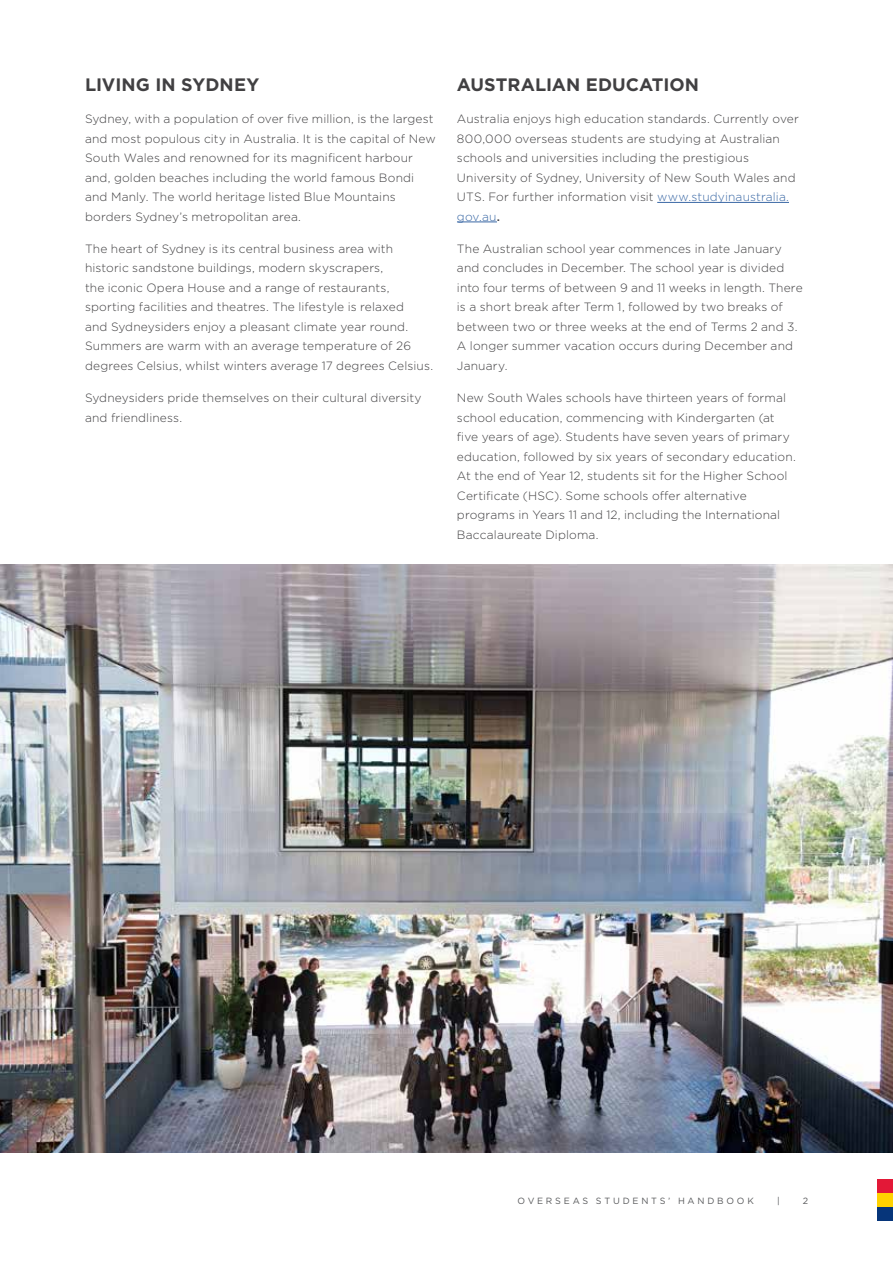
<style>
.page{position:relative;width:893px;height:1263px;background:#fff}
.page>*{position:absolute;margin:0;border:0;box-sizing:border-box;transform-origin:0 0}
.t1{font:700 18px "Gotham";color:#414042}
.t2{font:300 12px/19.5px "Gotham";letter-spacing:.01em;color:#414042}
.t3{font:9px "Gotham";letter-spacing:.305em;color:#58595b}
.s1{color:#3a68a5}
.s2{font-weight:500}
</style>
<div class="page">
<hr style="left:657px;top:202px;width:132px;height:1px;background:#3a68a5">
<hr style="left:457px;top:222px;width:40px;height:1px;background:#3a68a5">
<img style="left:0;top:564px;width:893px;height:588px">
<div style="left:878px;top:1179px;width:15px;height:14px;background:#e31837"></div>
<div style="left:878px;top:1193px;width:15px;height:14px;background:#ffd200"></div>
<div style="left:878px;top:1207px;width:15px;height:14px;background:#06357a"></div>
<h1 class="t1" style="left:85px;top:73px;width:176px">LIVING IN SYDNEY</h1>
<p class="t2" style="left:85px;top:109px;width:352px">Sydney, with a population of over five million, is the largest and most populous city in Australia. It is the capital of New South Wales and renowned for its magnificent harbour and, golden beaches including the world famous Bondi and Manly. The world heritage listed Blue Mountains borders Sydney’s metropolitan area.</p>
<p class="t2" style="left:85px;top:239px;width:350px">The heart of Sydney is its central business area with historic sandstone buildings, modern skyscrapers,<br>the iconic Opera House and a range of restaurants, sporting facilities and theatres. The lifestyle is relaxed<br>and Sydneysiders enjoy a pleasant climate year round.<br>Summers are warm with an average temperature of 26 degrees Celsius, whilst winters average 17 degrees Celsius.</p>
<p class="t2" style="left:85px;top:388px;width:338px">Sydneysiders pride themselves on their cultural diversity and friendliness.</p>
<h1 class="t1" style="left:457px;top:73px;width:244px">AUSTRALIAN EDUCATION</h1>
<p class="t2" style="left:457px;top:109px;width:343px">Australia enjoys high education standards. Currently over 800,000 overseas students are studying at Australian schools and universities including the prestigious University of Sydney, University of New South Wales and UTS. For further information visit <span class="s1">www.studyinaustralia. gov.au</span><span class="s2">.</span></p>
<p class="t2" style="left:457px;top:239px;width:347px">The Australian school year commences in late January and concludes in December. The school year is divided into four terms of between 9 and 11 weeks in length. There is a short break after Term 1, followed by two breaks of between two or three weeks at the end of Terms 2 and 3.<br>A longer summer vacation occurs during December and January.</p>
<p class="t2" style="left:457px;top:388px;width:340px">New South Wales schools have thirteen years of formal school education, commencing with Kindergarten (at five years of age). Students have seven years of primary education, followed by six years of secondary education.<br>At the end of Year 12, students sit for the Higher School Certificate (HSC). Some schools offer alternative programs in Years 11 and 12, including the International Baccalaureate Diploma.</p>
<p class="t3" style="left:518px;top:1195px;width:238px">OVERSEAS STUDENTS’ HANDBOOK</p>
<p class="t3" style="left:777px;top:1195px;width:4px">|</p>
<p class="t3" style="left:803px;top:1195px;width:7px">2</p>
</div>
